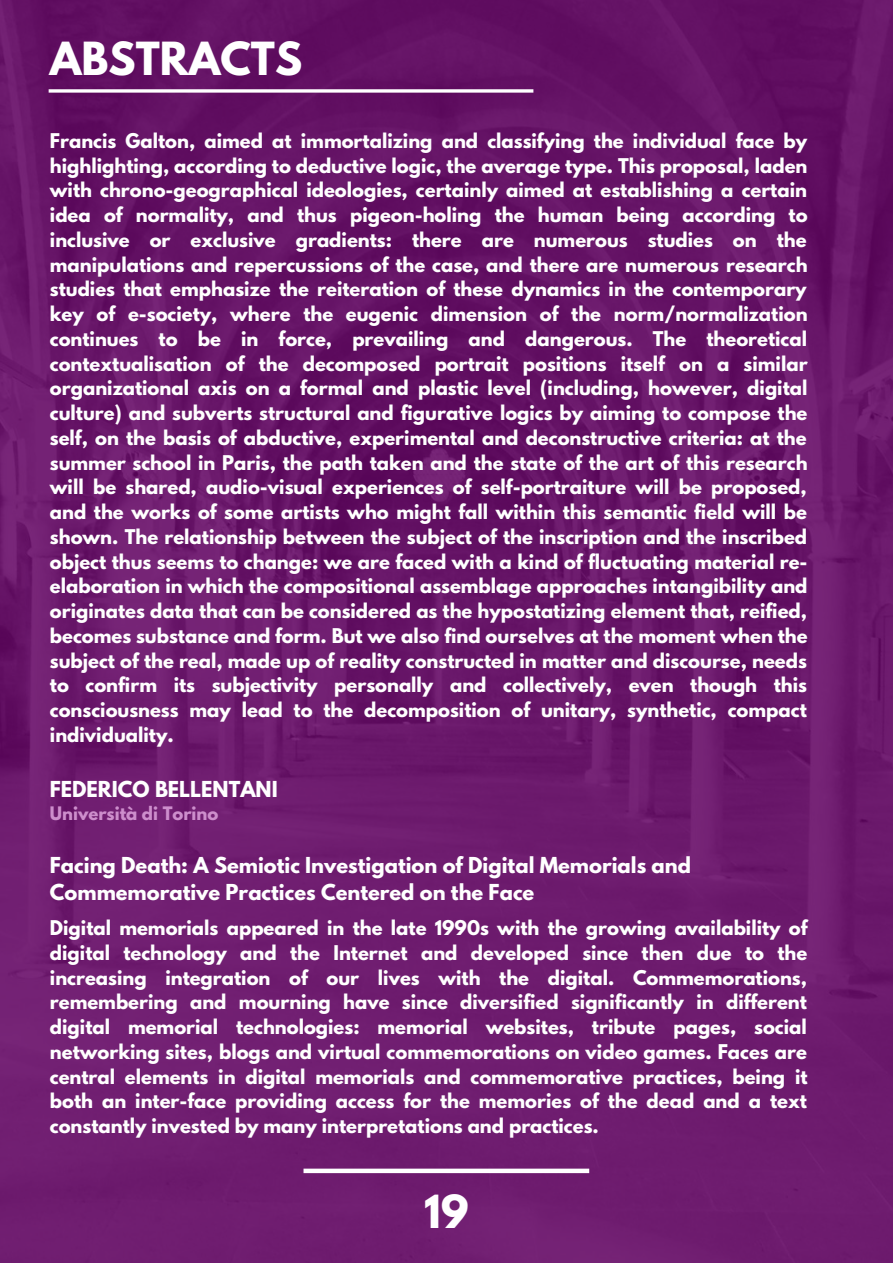
<style>
.page{position:relative;width:893px;height:1264px;background:#fff}
.page>*{position:absolute;margin:0;border:0;box-sizing:border-box;transform-origin:0 0}
.t1{font:700 40.35px "League Spartan";color:#fff}
.t2{font:700 19.5px/27px "League Spartan";color:#fff}
.t3{font:700 18px/24.8px "League Spartan";color:#fff;text-align:justify}
.t4{font:700 16.5px "League Spartan";color:#cd8ecc}
</style>
<div class="page">
<img style="left:0;top:0;width:892px;height:1262px">
<svg style="left:49px;top:89px;width:484px;height:4px"></svg>
<div style="left:303px;top:1168px;width:286px;height:5px;background:#fff"></div>
<h1 class="t1" style="left:50px;top:39px;width:254px">ABSTRACTS</h1>
<p class="t3" style="left:50px;top:131px;width:759px">Francis Galton, aimed at immortalizing and classifying the individual face by highlighting, according to deductive logic, the average type. This proposal, laden with chrono-geographical ideologies, certainly aimed at establishing a certain idea of normality, and thus pigeon-holing the human being according to inclusive or exclusive gradients: there are numerous studies on the manipulations and repercussions of the case, and there are numerous research studies that emphasize the reiteration of these dynamics in the contemporary key of e-society, where the eugenic dimension of the norm/normalization continues to be in force, prevailing and dangerous. The theoretical contextualisation of the decomposed portrait positions itself on a similar organizational axis on a formal and plastic level (including, however, digital culture) and subverts structural and figurative logics by aiming to compose the self, on the basis of abductive, experimental and deconstructive criteria: at the summer school in Paris, the path taken and the state of the art of this research will be shared, audio-visual experiences of self-portraiture will be proposed, and the works of some artists who might fall within this semantic field will be shown. The relationship between the subject of the inscription and the inscribed object thus seems to change: we are faced with a kind of fluctuating material re&shy;elaboration in which the compositional assemblage approaches intangibility and originates data that can be considered as the hypostatizing element that, reified, becomes substance and form. But we also find ourselves at the moment when the subject of the real, made up of reality constructed in matter and discourse, needs to confirm its subjectivity personally and collectively, even though this consciousness may lead to the decomposition of unitary, synthetic, compact individuality.</p>
<p class="t2" style="left:50px;top:777px;width:229px">FEDERICO BELLENTANI</p>
<p class="t4" style="left:50px;top:805px;width:170px">Università di Torino</p>
<p class="t2" style="left:50px;top:854px;width:642px">Facing Death: A Semiotic Investigation of Digital Memorials and<br>Commemorative Practices Centered on the Face</p>
<p class="t3" style="left:50px;top:917px;width:759px">Digital memorials appeared in the late 1990s with the growing availability of digital technology and the Internet and developed since then due to the increasing integration of our lives with the digital. Commemorations, remembering and mourning have since diversified significantly in different digital memorial technologies: memorial websites, tribute pages, social networking sites, blogs and virtual commemorations on video games. Faces are central elements in digital memorials and commemorative practices, being it both an inter-face providing access for the memories of the dead and a text constantly invested by many interpretations and practices.</p>
<h1 class="t1" style="left:424px;top:1191px;width:46px">19</h1>
</div>
